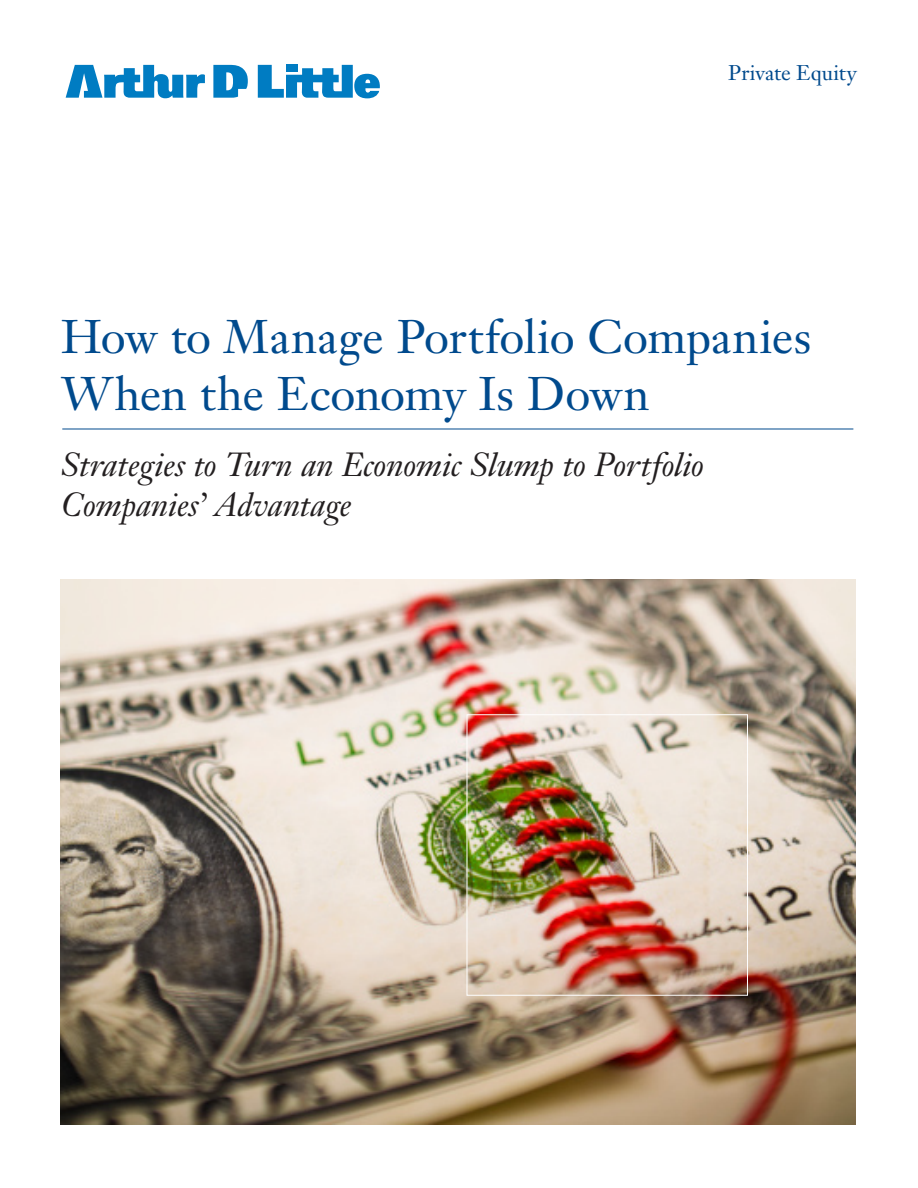
<style>
.page{position:relative;width:918px;height:1188px;background:#fff}
.page>*{position:absolute;margin:0;border:0;box-sizing:border-box;transform-origin:0 0}
.t1{font:46.5px/57px "Janson Text";color:#004a8d}
.t2{font:italic 33px/39.6px "Janson Text";letter-spacing:-.005em;color:#231f20}
.t3{font:21px "Janson Text";color:#004a8d}
</style>
<div class="page">
<svg style="left:66px;top:65px;width:139px;height:33px"></svg>
<svg style="left:213px;top:65px;width:35px;height:33px"></svg>
<svg style="left:258px;top:65px;width:122px;height:33px"></svg>
<hr style="left:62px;top:429px;width:791px;height:1px;background:#004a8d">
<img style="left:60px;top:579px;width:795px;height:545px">
<div style="left:467px;top:714px;width:281px;height:282px;border:1px solid #fff"></div>
<p class="t3" style="left:728px;top:60px;width:130px">Private Equity</p>
<p class="t1" style="left:61px;top:308px;width:751px">How to Manage Portfolio Companies<br>When the Economy Is Down</p>
<p class="t2" style="left:61px;top:445px;width:644px">Strategies to Turn an Economic Slump to Portfolio<br>Companies’ Advantage</p>
</div>
